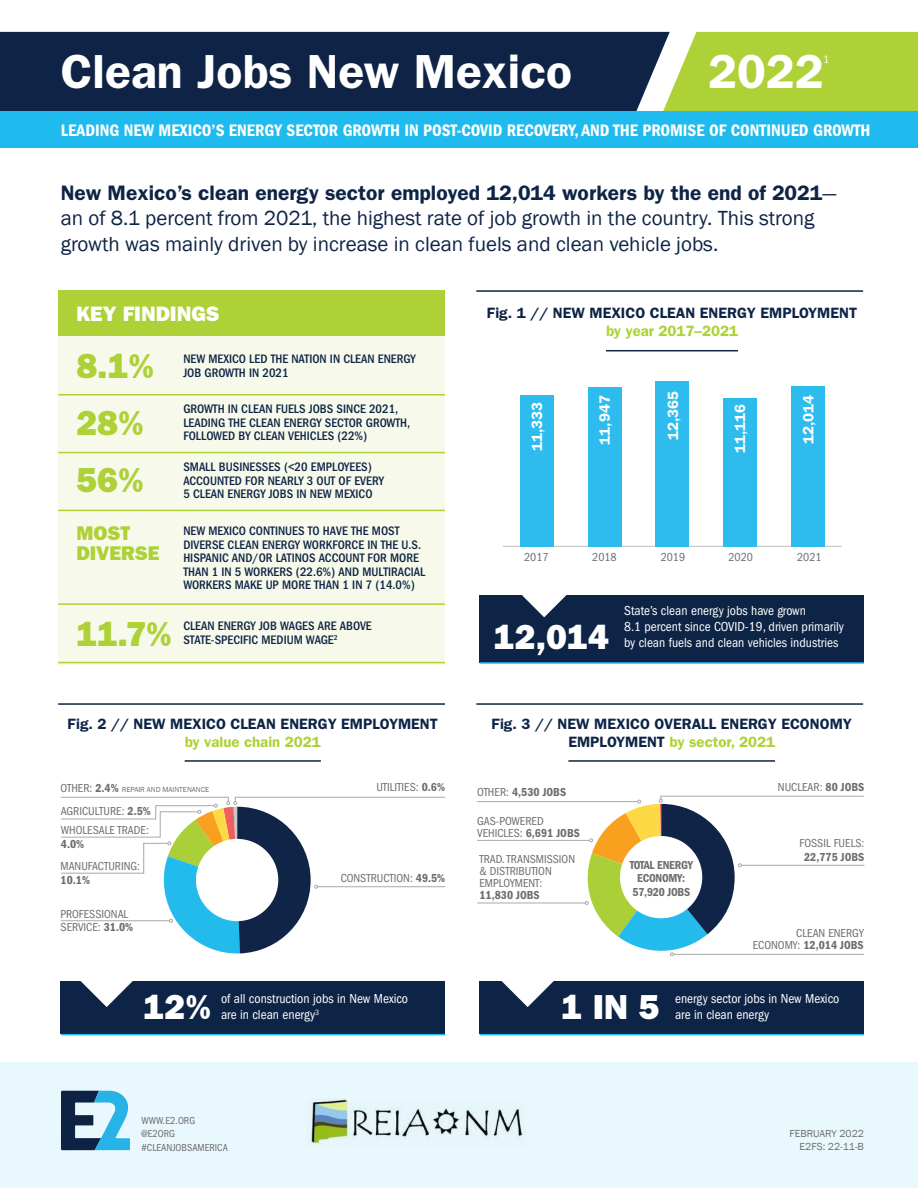
<style>
.page{position:relative;width:918px;height:1188px;background:#fff}
.page>*{position:absolute;margin:0;border:0;box-sizing:border-box;transform-origin:0 0}
.t1{font:600 48px "Franklin Gothic";color:#fff}
.Text{font:800 34.8px "Franklin Gothic";color:#add136}
.Text-2{font:800 34.8px "Franklin Gothic";color:#fff}
.t2{font:21px/25.5px "Franklin Gothic";color:#0e2446}
.Text-3{font:800 21px "Franklin Gothic";color:#fff}
.Text-4{font:800 19.8px "Franklin Gothic";color:#add136}
.t3{font:600 condensed 17.25px "Franklin Gothic";color:#fff}
.t4{font:600 15px/18px "Franklin Gothic";color:#0e2446;text-align:center}
.t5{font:600 15px "Franklin Gothic";color:#fff}
.Text-5{font:condensed 13.5px/16.2px "Franklin Gothic";color:#fff}
.Text-6{font:500 condensed 12.75px/13.5px "Franklin Gothic";color:#0e2446}
.Text-7{font:condensed 12px/12px "Franklin Gothic";color:#6c6d70}
.Text-8{font:600 condensed 12px "Franklin Gothic";letter-spacing:-.02em;color:#6c6d70}
.t6{font:condensed 11.4px "Franklin Gothic";color:#fff}
.t7{font:condensed 10.5px "Franklin Gothic";color:#6c6d70}
.t8{font:10.5px "Franklin Gothic";color:#6c6d70}
.Text-9{font:7.5px "Franklin Gothic";color:#6c6d70}
.s1{font-weight:600}
.s2{color:#add136}
.s3{font-stretch:condensed;font-size:12px}
.s4{font-weight:600;font-stretch:condensed;font-size:12px}
.s5{font-weight:400}
</style>
<div class="page">
<div style="left:480px;top:595px;width:384px;height:67px;background:#0e2446"></div>
<div style="left:480px;top:981px;width:384px;height:53px;background:#0e2446"></div>
<div style="left:61px;top:981px;width:384px;height:53px;background:#0e2446"></div>
<svg style="left:503px;top:521px;width:85px;height:96px"></svg>
<div style="left:58px;top:290px;width:387px;height:293px;background:#add136"></div>
<div style="left:58px;top:336px;width:387px;height:328px;background:#f7faeb"></div>
<div style="left:0;top:1062px;width:918px;height:126px;background:#e9f8fd"></div>
<svg style="left:61px;top:1091px;width:69px;height:59px"></svg>
<div style="left:0;top:32px;width:663px;height:79px;background:#0e2345"></div>
<svg style="left:663px;top:32px;width:255px;height:79px;background:#b2d344"></svg>
<div style="left:0;top:111px;width:918px;height:37px;background:#1fbbee"></div>
<hr style="left:185px;top:760px;width:136px;height:2px;background:#0e2345">
<hr style="left:606px;top:350px;width:132px;height:1px;background:#0e2345">
<hr style="left:503px;top:546px;width:339px;height:1px;background:#bcbdc0">
<div style="left:520px;top:395px;width:33px;height:151px;background:#2ebcee"></div>
<div style="left:588px;top:387px;width:33px;height:159px;background:#2ebcee"></div>
<div style="left:656px;top:381px;width:33px;height:165px;background:#2ebcee"></div>
<div style="left:724px;top:398px;width:33px;height:148px;background:#2ebcee"></div>
<div style="left:791px;top:386px;width:33px;height:160px;background:#2ebcee"></div>
<hr style="left:568px;top:760px;width:207px;height:2px;background:#0e2345">
<hr style="left:477px;top:801px;width:161px;height:1px;background:#a8a9ad">
<hr style="left:477px;top:840px;width:113px;height:1px;background:#a8a9ad">
<hr style="left:477px;top:903px;width:108px;height:1px;background:#a8a9ad">
<svg style="left:60px;top:796px;width:386px;height:211px"></svg>
<hr style="left:58px;top:394px;width:387px;height:1px;background:#add136">
<hr style="left:58px;top:452px;width:387px;height:1px;background:#add136">
<hr style="left:58px;top:510px;width:387px;height:1px;background:#add136">
<hr style="left:58px;top:603px;width:387px;height:2px;background:#add136">
<hr style="left:58px;top:662px;width:387px;height:1px;background:#add136">
<hr style="left:480px;top:662px;width:384px;height:2px;background:#1fbbee">
<hr style="left:480px;top:1034px;width:384px;height:1px;background:#1fbbee">
<hr style="left:61px;top:1034px;width:384px;height:1px;background:#1fbbee">
<svg style="left:479px;top:795px;width:385px;height:212px"></svg>
<hr style="left:58px;top:703px;width:387px;height:2px;background:#0e2446">
<hr style="left:476px;top:703px;width:387px;height:2px;background:#0e2446">
<hr style="left:476px;top:290px;width:387px;height:2px;background:#0e2446">
<img style="left:308px;top:1098px;width:215px;height:47px">
<p class="t1" style="left:61px;top:43px;width:513px">Clean Jobs New Mexico</p>
<p class="t1" style="left:708px;top:43px;width:117px">2022</p>
<p class="t6" style="left:823px;top:53px;width:7px">1</p>
<p class="t3" style="left:61px;top:120px;width:811px">LEADING NEW MEXICO’S ENERGY SECTOR GROWTH IN POST-COVID RECOVERY, AND THE PROMISE OF CONTINUED GROWTH</p>
<p class="t2" style="left:61px;top:181px;width:777px"><span class="s1">New Mexico’s clean energy sector employed 12,014 workers by the end of 2021</span>— an of 8.1 percent from 2021, the highest rate of job growth in the country. This strong growth was mainly driven by increase in clean fuels and clean vehicle jobs.</p>
<p class="Text-3" style="left:76px;top:301px;width:145px">KEY FINDINGS</p>
<p class="t4" style="left:487px;top:304px;width:372px">Fig. 1 // NEW MEXICO CLEAN ENERGY EMPLOYMENT <span class="s2">by year 2017–2021</span></p>
<p class="Text" style="left:76px;top:346px;width:80px">8.1%</p>
<p class="Text" style="left:76px;top:402px;width:69px">28%</p>
<p class="Text" style="left:76px;top:460px;width:69px">56%</p>
<p class="Text-4" style="left:76px;top:522px;width:56px">MOST</p>
<p class="Text-4" style="left:76px;top:541px;width:85px">DIVERSE</p>
<p class="Text-6" style="left:183px;top:352px;width:234px">NEW MEXICO LED THE NATION IN CLEAN ENERGY<br>JOB GROWTH IN 2021</p>
<p class="Text-6" style="left:183px;top:403px;width:228px">GROWTH IN CLEAN FUELS JOBS SINCE 2021,<br>LEADING THE CLEAN ENERGY SECTOR GROWTH,<br>FOLLOWED BY CLEAN VEHICLES (22%)</p>
<p class="Text-6" style="left:183px;top:460px;width:202px">SMALL BUSINESSES (&lt;20 EMPLOYEES)<br>ACCOUNTED FOR NEARLY 3 OUT OF EVERY<br>5 CLEAN ENERGY JOBS IN NEW MEXICO</p>
<p class="Text-6" style="left:183px;top:524px;width:243px">NEW MEXICO CONTINUES TO HAVE THE MOST DIVERSE CLEAN ENERGY WORKFORCE IN THE U.S.<br>HISPANIC AND/OR LATINOS ACCOUNT FOR MORE THAN 1 IN 5 WORKERS (22.6%) AND MULTIRACIAL WORKERS MAKE UP MORE THAN 1 IN 7 (14.0%)</p>
<p class="Text-6" style="left:183px;top:620px;width:190px">CLEAN ENERGY JOB WAGES ARE ABOVE<br>STATE-SPECIFIC MEDIUM WAGE<sup>2</sup></p>
<p class="t5" style="left:528px;top:451px;width:51px;rotate:-90deg">11,333</p>
<p class="t5" style="left:596px;top:445px;width:51px;rotate:-90deg">11,947</p>
<p class="t5" style="left:664px;top:440px;width:51px;rotate:-90deg">12,365</p>
<p class="t5" style="left:731px;top:453px;width:51px;rotate:-90deg">11,116</p>
<p class="t5" style="left:799px;top:444px;width:51px;rotate:-90deg">12,014</p>
<p class="Text-7" style="left:524px;top:551px;width:26px">2017</p>
<p class="Text-7" style="left:592px;top:551px;width:26px">2018</p>
<p class="Text-7" style="left:661px;top:551px;width:26px">2019</p>
<p class="Text-7" style="left:728px;top:551px;width:26px">2020</p>
<p class="Text-7" style="left:797px;top:551px;width:26px">2021</p>
<p class="Text-5" style="left:624px;top:603px;width:221px">State’s clean energy jobs have grown<br>8.1 percent since COVID-19, driven primarily by clean fuels and clean vehicles industries</p>
<p class="Text" style="left:76px;top:613px;width:97px">11.7%</p>
<p class="Text-2" style="left:494px;top:617px;width:117px">12,014</p>
<p class="t4" style="left:68px;top:715px;width:372px">Fig. 2 // NEW MEXICO CLEAN ENERGY EMPLOYMENT <span class="s2">by value chain 2021</span></p>
<p class="Text-9" style="left:61px;top:785px;width:150px"><span class="s3">OTHER:</span> <span class="s4">2.4%</span> REPAIR AND MAINTENANCE</p>
<p class="Text-7" style="left:61px;top:805px;width:91px">AGRICULTURE: <span class="s1">2.5%</span></p>
<p class="Text-7" style="left:61px;top:824px;width:90px;line-height:13.5px">WHOLESALE TRADE:<br><span class="s1">4.0%</span></p>
<p class="Text-7" style="left:61px;top:860px;width:81px">MANUFACTURING:</p>
<p class="Text-8" style="left:61px;top:873px;width:31px">10.1%</p>
<p class="Text-7" style="left:61px;top:908px;width:69px">PROFESSIONAL</p>
<p class="Text-7" style="left:61px;top:922px;width:74px">SERVICE: <span class="s1">31.0%</span></p>
<p class="Text-7" style="left:376px;top:781px;width:70px">UTILITIES: <span class="s1">0.6%</span></p>
<p class="Text-7" style="left:341px;top:872px;width:106px">CONSTRUCTION: <span class="s1">49.5%</span></p>
<p class="t4" style="left:492px;top:715px;width:362px">Fig. 3 // NEW MEXICO OVERALL ENERGY ECONOMY<br>EMPLOYMENT <span class="s2">by sector, 2021</span></p>
<p class="Text-8" style="left:477px;top:786px;width:91px"><span class="s5">OTHER:</span> 4,530 JOBS</p>
<p class="Text-7" style="left:477px;top:815px;width:104px">GAS-POWERED<br>VEHICLES: <span class="s1">6,691 JOBS</span></p>
<p class="Text-7" style="left:479px;top:853px;width:97px">TRAD. TRANSMISSION &amp; DISTRIBUTION<br>EMPLOYMENT:<br><span class="s1">11,830 JOBS</span></p>
<p class="Text-8" style="left:630px;top:858px;width:65px">TOTAL ENERGY</p>
<p class="Text-8" style="left:637px;top:871px;width:50px">ECONOMY:</p>
<p class="Text-8" style="left:632px;top:885px;width:59px">57,920 JOBS</p>
<p class="Text-7" style="left:778px;top:781px;width:88px">NUCLEAR: <span class="s1">80 JOBS</span></p>
<p class="Text-7" style="left:799px;top:837px;width:66px;line-height:13.5px;text-align:center">FOSSIL FUELS:<br><span class="s1">22,775 JOBS</span></p>
<p class="Text-7" style="left:753px;top:927px;width:112px;text-align:right">CLEAN ENERGY<br>ECONOMY: <span class="s1">12,014 JOBS</span></p>
<p class="Text-5" style="left:221px;top:991px;width:189px">of all construction jobs in New Mexico are in clean energy<sup>3</sup></p>
<p class="Text-2" style="left:144px;top:987px;width:69px">12%</p>
<p class="Text-2" style="left:561px;top:987px;width:100px">1 IN 5</p>
<p class="Text-5" style="left:675px;top:991px;width:166px">energy sector jobs in New Mexico are in clean energy</p>
<p class="t7" style="left:142px;top:1114px;width:55px">WWW.E2.ORG</p>
<p class="t7" style="left:142px;top:1128px;width:35px">@E2ORG</p>
<p class="t7" style="left:142px;top:1141px;width:88px">#CLEANJOBSAMERICA</p>
<p class="t8" style="left:790px;top:1127px;width:76px">FEBRUARY 2022</p>
<p class="t8" style="left:799px;top:1140px;width:66px">E2FS: 22-11-B</p>
</div>
